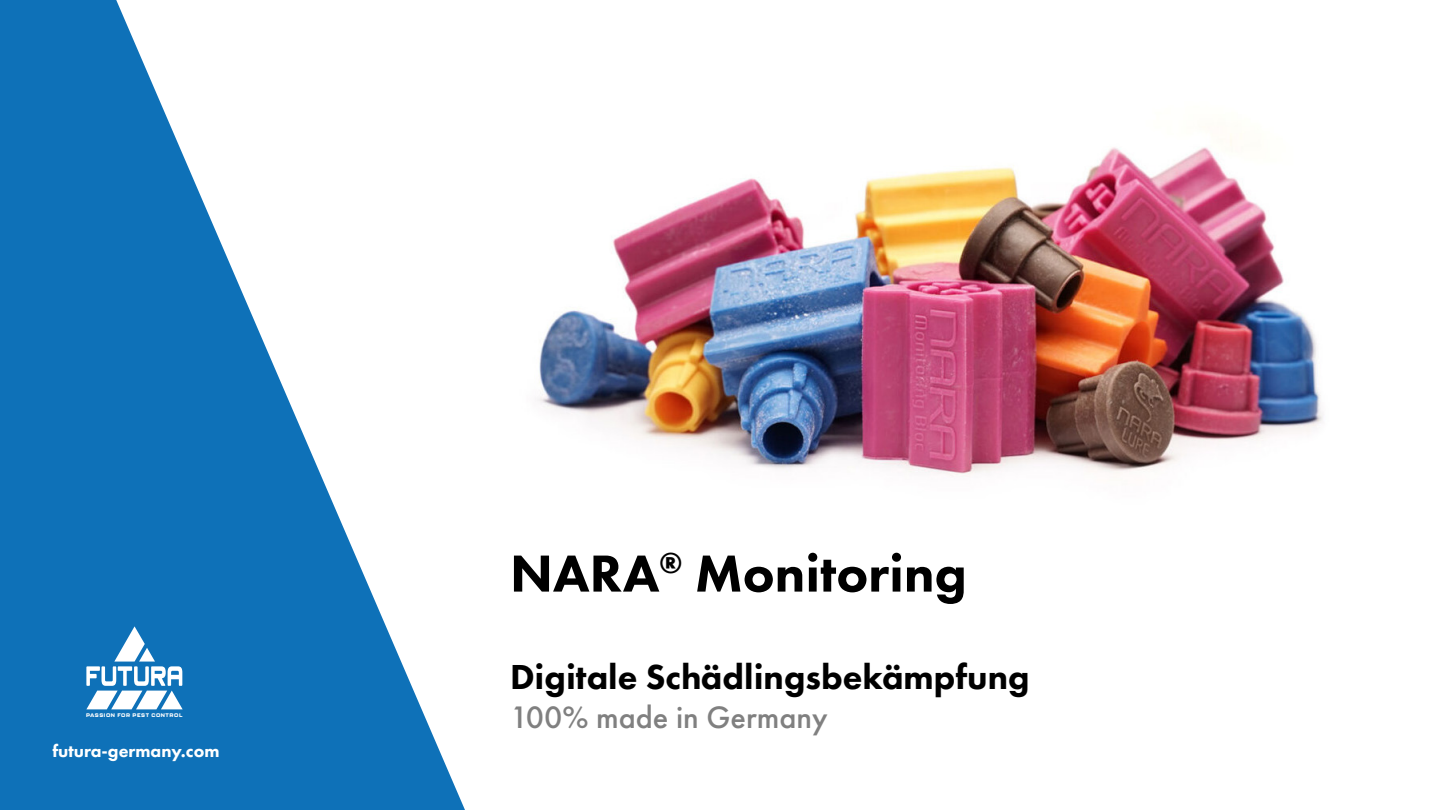
<style>
.page{position:relative;width:1440px;height:810px;background:#fff}
.page>*{position:absolute;margin:0;border:0;box-sizing:border-box;transform-origin:0 0}
.t1{font:800 54px "Futura PT";color:#000}
.t2{font:800 36px "Futura PT";color:#000}
.t3{font:500 32.25px "Futura PT";color:#808080}
.t4{font:800 18px "Futura PT";color:#fff}
.t5{font:800 5.18px "Kallisto";letter-spacing:.1em;color:#fff}
</style>
<div class="page">
<svg style="left:0;top:0;width:465px;height:810px;fill:#0e71b8"></svg>
<img style="left:537px;top:133px;width:786px;height:343px">
<svg style="left:86px;top:626px;width:97px;height:83px"></svg>
<p class="t5" style="left:86px;top:712px;width:98px">PASSION FOR PEST CONTROL</p>
<p class="t4" style="left:52px;top:740px;width:169px">futura-germany.com</p>
<h1 class="t1" style="left:510px;top:540px;width:458px">NARA<sup>®</sup> Monitoring</h1>
<p class="t2" style="left:510px;top:654px;width:521px">Digitale Schädlingsbekämpfung</p>
<p class="t3" style="left:510px;top:697px;width:319px">100% made in Germany</p>
</div>
